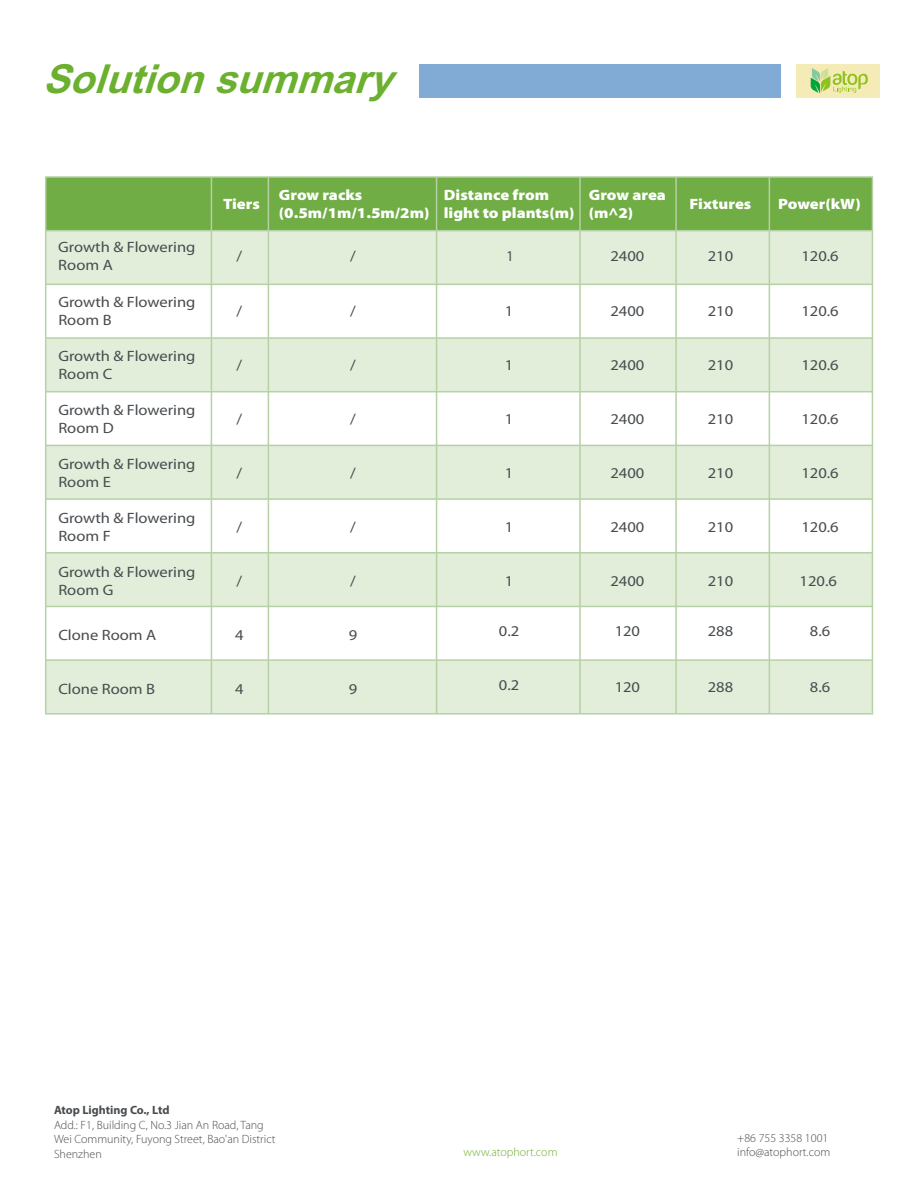
<style>
.page{position:relative;width:918px;height:1188px;background:#fff}
.page>*{position:absolute;margin:0;border:0;box-sizing:border-box;transform-origin:0 0}
.t1{font:italic 700 40.05px "Arial";color:#6cb02f}
.t2{font:15px/18px "Myriad Pro";color:#484c4f;scale:1.1 1}
.t3{font:900 15px/18px "Myriad Pro";color:#fff;scale:1.1 1}
.t4{font:15px "Myriad Pro";color:#484c4f;scale:.92 1}
.t5{font:300 12px/14.4px "Myriad Pro";color:#484c4f}
.t6{font:700 12px "Myriad Pro";color:#484c4f}
.t7{font:300 12px "Myriad Pro";color:#6cb02f}
</style>
<div class="page">
<div style="left:46px;top:177px;width:826px;height:54px;background:#70ad45"></div>
<div style="left:46px;top:231px;width:826px;height:53px;background:#e2eeda"></div>
<div style="left:46px;top:338px;width:826px;height:54px;background:#e2eeda"></div>
<div style="left:46px;top:445px;width:826px;height:54px;background:#e2eeda"></div>
<div style="left:46px;top:553px;width:826px;height:53px;background:#e2eeda"></div>
<div style="left:46px;top:660px;width:826px;height:54px;background:#e2eeda"></div>
<div style="left:419px;top:64px;width:362px;height:34px;background:#81aad5"></div>
<div style="left:796px;top:64px;width:83px;height:34px;background:#f5ebb6"></div>
<svg style="left:811px;top:68px;width:57px;height:26px"></svg>
<hr style="left:46px;top:659px;width:826px;height:2px;background:#b6d1a6">
<hr style="left:46px;top:606px;width:826px;height:1px;background:#b6d1a6">
<hr style="left:46px;top:552px;width:826px;height:2px;background:#b6d1a6">
<hr style="left:46px;top:498px;width:826px;height:2px;background:#b6d1a6">
<hr style="left:46px;top:445px;width:826px;height:1px;background:#b6d1a6">
<hr style="left:46px;top:391px;width:826px;height:1px;background:#b6d1a6">
<hr style="left:46px;top:337px;width:826px;height:2px;background:#b6d1a6">
<hr style="left:46px;top:284px;width:826px;height:1px;background:#b6d1a6">
<hr style="left:46px;top:230px;width:826px;height:1px;background:#b6d1a6">
<hr style="left:769px;top:177px;width:1px;height:537px;background:#b6d1a6">
<hr style="left:675px;top:177px;width:2px;height:537px;background:#b6d1a6">
<hr style="left:579px;top:177px;width:2px;height:537px;background:#b6d1a6">
<hr style="left:436px;top:177px;width:1px;height:537px;background:#b6d1a6">
<hr style="left:268px;top:177px;width:1px;height:537px;background:#b6d1a6">
<hr style="left:211px;top:177px;width:1px;height:537px;background:#b6d1a6">
<h1 class="t1" style="left:42px;top:56px;width:366px">Solutionsummary</h1>
<p class="t3" style="left:223px;top:194px;width:35px">Tiers</p>
<p class="t3" style="left:279px;top:185px;width:138px">Grow racks (0.5m/1m/1.5m/2m)</p>
<p class="t3" style="left:444px;top:185px;width:120px">Distance from light to plants(m)</p>
<p class="t3" style="left:589px;top:185px;width:72px">Grow area (m^2)</p>
<p class="t3" style="left:690px;top:194px;width:58px">Fixtures</p>
<p class="t3" style="left:778px;top:194px;width:77px">Power(kW)</p>
<p class="t2" style="left:58px;top:238px;width:126px">Growth &amp; Flowering<br>Room A</p>
<p class="t2" style="left:236px;top:247px;width:7px">/</p>
<p class="t2" style="left:350px;top:247px;width:7px">/</p>
<p class="t4" style="left:506px;top:248px;width:9px">1</p>
<p class="t2" style="left:610px;top:247px;width:32px">2400</p>
<p class="t2" style="left:708px;top:247px;width:25px">210</p>
<p class="t2" style="left:801px;top:247px;width:35px">120.6</p>
<p class="t2" style="left:58px;top:293px;width:126px">Growth &amp; Flowering<br>Room B</p>
<p class="t2" style="left:58px;top:347px;width:126px">Growth &amp; Flowering<br>Room C</p>
<p class="t2" style="left:58px;top:401px;width:126px">Growth &amp; Flowering<br>Room D</p>
<p class="t2" style="left:58px;top:455px;width:126px">Growth &amp; Flowering<br>Room E</p>
<p class="t2" style="left:58px;top:509px;width:126px">Growth &amp; Flowering<br>Room F</p>
<p class="t2" style="left:58px;top:563px;width:126px">Growth &amp; Flowering<br>Room G</p>
<p class="t2" style="left:58px;top:626px;width:91px">Clone Room A</p>
<p class="t2" style="left:236px;top:302px;width:7px">/</p>
<p class="t2" style="left:236px;top:356px;width:7px">/</p>
<p class="t2" style="left:236px;top:410px;width:7px">/</p>
<p class="t2" style="left:236px;top:464px;width:7px">/</p>
<p class="t2" style="left:236px;top:518px;width:7px">/</p>
<p class="t2" style="left:236px;top:572px;width:7px">/</p>
<p class="t2" style="left:235px;top:626px;width:9px">4</p>
<p class="t2" style="left:350px;top:302px;width:7px">/</p>
<p class="t2" style="left:350px;top:356px;width:7px">/</p>
<p class="t2" style="left:350px;top:410px;width:7px">/</p>
<p class="t2" style="left:350px;top:464px;width:7px">/</p>
<p class="t2" style="left:350px;top:518px;width:7px">/</p>
<p class="t2" style="left:350px;top:572px;width:7px">/</p>
<p class="t2" style="left:349px;top:626px;width:9px">9</p>
<p class="t2" style="left:505px;top:302px;width:9px">1</p>
<p class="t2" style="left:610px;top:302px;width:32px">2400</p>
<p class="t2" style="left:708px;top:302px;width:25px">210</p>
<p class="t2" style="left:801px;top:302px;width:35px">120.6</p>
<p class="t2" style="left:505px;top:356px;width:9px">1</p>
<p class="t2" style="left:610px;top:356px;width:32px">2400</p>
<p class="t2" style="left:708px;top:356px;width:25px">210</p>
<p class="t2" style="left:801px;top:356px;width:35px">120.6</p>
<p class="t2" style="left:505px;top:410px;width:9px">1</p>
<p class="t2" style="left:610px;top:410px;width:32px">2400</p>
<p class="t2" style="left:708px;top:410px;width:25px">210</p>
<p class="t2" style="left:801px;top:410px;width:35px">120.6</p>
<p class="t2" style="left:505px;top:464px;width:9px">1</p>
<p class="t2" style="left:610px;top:464px;width:32px">2400</p>
<p class="t2" style="left:708px;top:464px;width:25px">210</p>
<p class="t2" style="left:801px;top:464px;width:35px">120.6</p>
<p class="t2" style="left:505px;top:518px;width:9px">1</p>
<p class="t2" style="left:610px;top:518px;width:32px">2400</p>
<p class="t2" style="left:708px;top:518px;width:25px">210</p>
<p class="t2" style="left:801px;top:518px;width:35px">120.6</p>
<p class="t2" style="left:505px;top:572px;width:9px">1</p>
<p class="t2" style="left:610px;top:572px;width:32px">2400</p>
<p class="t2" style="left:708px;top:572px;width:25px">210</p>
<p class="t2" style="left:800px;top:572px;width:35px">120.6</p>
<p class="t2" style="left:499px;top:622px;width:20px">0.2</p>
<p class="t2" style="left:615px;top:622px;width:25px">120</p>
<p class="t2" style="left:708px;top:622px;width:25px">288</p>
<p class="t2" style="left:810px;top:622px;width:20px">8.6</p>
<p class="t2" style="left:58px;top:680px;width:89px">Clone Room B</p>
<p class="t2" style="left:235px;top:680px;width:9px">4</p>
<p class="t2" style="left:349px;top:680px;width:9px">9</p>
<p class="t2" style="left:499px;top:676px;width:20px">0.2</p>
<p class="t2" style="left:615px;top:678px;width:25px">120</p>
<p class="t2" style="left:708px;top:678px;width:25px">288</p>
<p class="t2" style="left:810px;top:678px;width:20px">8.6</p>
<p class="t6" style="left:54px;top:1102px;width:117px">Atop Lighting Co., Ltd</p>
<p class="t5" style="left:54px;top:1118px;width:223px">Add.: F1, Building C, No.3 Jian An Road, Tang<br>Wei Community, Fuyong Street, Bao'an District<br>Shenzhen</p>
<p class="t5" style="left:737px;top:1131px;width:93px">+86 755 3358 1001</p>
<p class="t7" style="left:464px;top:1146px;width:95px">www.atophort.com</p>
<p class="t5" style="left:737px;top:1145px;width:95px">info@atophort.com</p>
</div>
